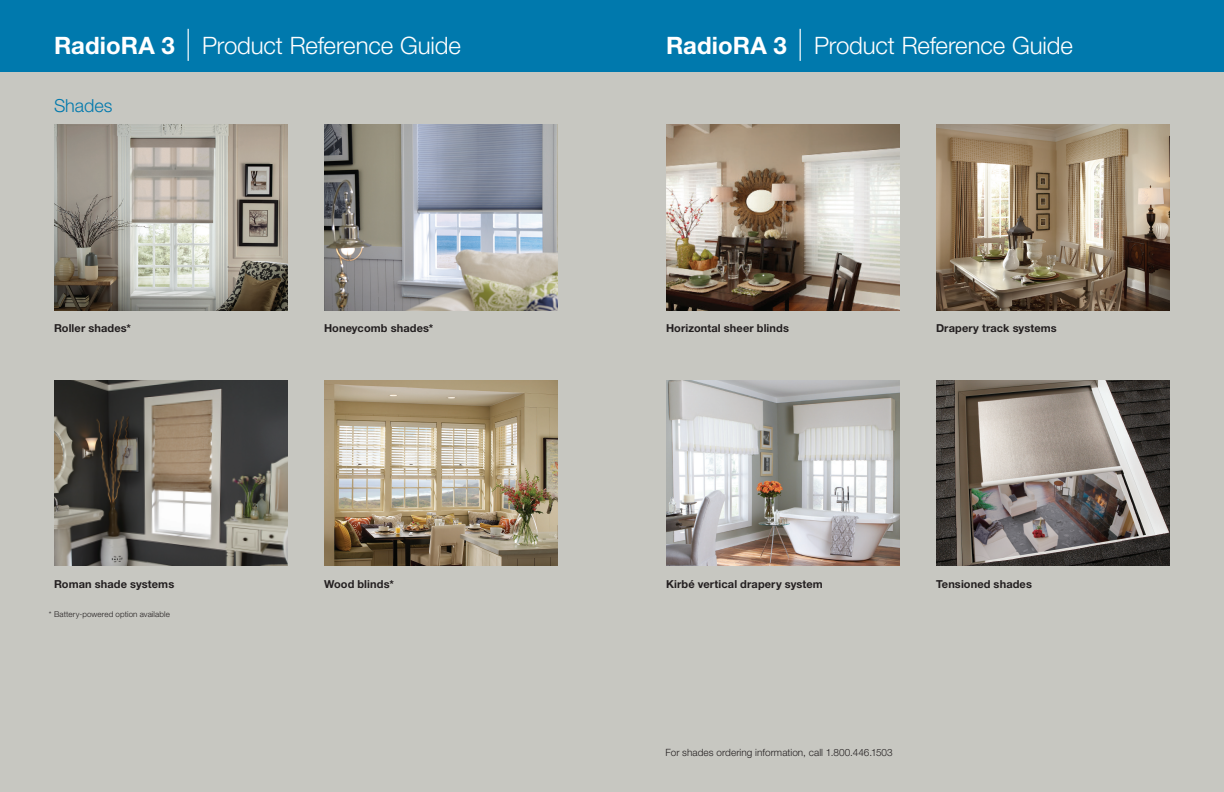
<style>
.page{position:relative;width:1224px;height:792px;background:#fff}
.page>*{position:absolute;margin:0;border:0;box-sizing:border-box;transform-origin:0 0}
.t1{font:300 24px "Helvetica Neue LT Std";letter-spacing:-.005em;color:#fff}
.Subhead{font:300 18px "Helvetica Neue LT Std";letter-spacing:-.005em;color:#0079ad}
.Paragraph_Header{font:700 11px "Helvetica Neue LT Std";letter-spacing:.01em;color:#231f20}
.Text{font:300 10px "Helvetica Neue LT Std";letter-spacing:.005em;color:#231f20}
.t2{font:300 8px "Helvetica Neue LT Std";letter-spacing:.015em;color:#231f20}
.s1{font-weight:700}
.s2{font-weight:100;font-size:32px}
</style>
<div class="page">
<div style="left:0;top:63px;width:1224px;height:729px;background:#c7c7c1"></div>
<div style="left:612px;top:0;width:612px;height:72px;background:#0079ad"></div>
<div style="left:0;top:0;width:612px;height:72px;background:#0079ad"></div>
<img style="left:936px;top:380px;width:234px;height:186px">
<img style="left:666px;top:124px;width:234px;height:186px">
<img style="left:936px;top:124px;width:234px;height:186px">
<img style="left:666px;top:380px;width:234px;height:186px">
<img style="left:324px;top:380px;width:234px;height:186px">
<img style="left:324px;top:124px;width:234px;height:186px">
<img style="left:54px;top:380px;width:234px;height:186px">
<img style="left:54px;top:124px;width:234px;height:186px">
<h1 class="t1" style="left:54px;top:31px;width:408px"><span class="s1">RadioRA 3</span> <span class="s2">|</span> Product Reference Guide</h1>
<h1 class="t1" style="left:666px;top:31px;width:408px"><span class="s1">RadioRA 3</span> <span class="s2">|</span> Product Reference Guide</h1>
<p class="Subhead" style="left:54px;top:94px;width:60px">Shades</p>
<p class="Paragraph_Header" style="left:54px;top:321px;width:79px">Roller shades*</p>
<p class="Paragraph_Header" style="left:666px;top:321px;width:124px">Horizontal sheer blinds</p>
<p class="Paragraph_Header" style="left:324px;top:321px;width:111px">Honeycomb shades*</p>
<p class="Paragraph_Header" style="left:936px;top:321px;width:122px">Drapery track systems</p>
<p class="Paragraph_Header" style="left:324px;top:577px;width:71px">Wood blinds*</p>
<p class="Paragraph_Header" style="left:666px;top:577px;width:158px">Kirbé vertical drapery system</p>
<p class="Paragraph_Header" style="left:54px;top:577px;width:122px">Roman shade systems</p>
<p class="Paragraph_Header" style="left:936px;top:577px;width:97px">Tensioned shades</p>
<p class="t2" style="left:49px;top:610px;width:122px">* Battery-powered option available</p>
<p class="Text" style="left:665px;top:746px;width:229px">For shades ordering information, call 1.800.446.1503</p>
</div>
